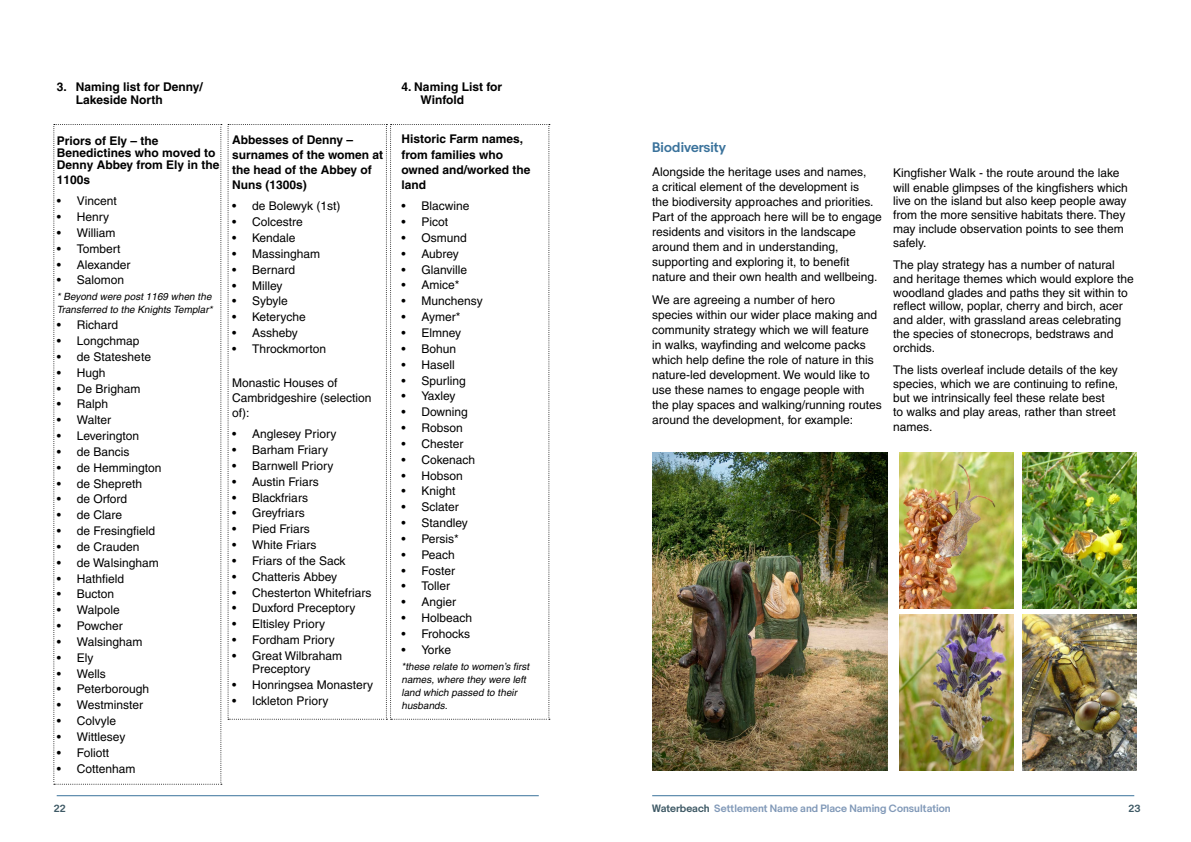
<style>
.page{position:relative;width:1191px;height:842px;background:#fff}
.page>*{position:absolute;margin:0;border:0;box-sizing:border-box;transform-origin:0 0}
.Heading_5{font:600 13px "Capital";color:#3a729b}
.body{font:12px/15px "Helvetica";color:#000}
.tab_annex{font:12px/13px "Helvetica";color:#000}
.body-2{font:700 12px/15px "Helvetica";color:#000}
.num_head{font:700 12px/13px "Helvetica";color:#000}
.body-3{font:italic 10px/13px "Helvetica";color:#000}
.tab_annex-2{font:italic 10px/13px "Helvetica";color:#000}
.t1{font:600 10px "Capital";color:#8199b8}
.t2{font:600 10px "Capital";color:#3e5965}
.s1{color:#3e5965}
</style>
<div class="page">
<hr style="left:652px;top:795px;width:482px;height:1px;background:#3a729b">
<hr style="left:57px;top:795px;width:482px;height:1px;background:#3a729b">
<svg style="left:53px;top:124px;width:497px;height:661px"></svg>
<img style="left:652px;top:452px;width:235px;height:319px">
<img style="left:899px;top:452px;width:114px;height:156px">
<img style="left:1023px;top:452px;width:113px;height:156px">
<img style="left:899px;top:614px;width:114px;height:157px">
<img style="left:1022px;top:614px;width:114px;height:157px">
<p class="num_head" style="left:76px;top:80px;width:128px;text-indent:-19px">3. Naming list for Denny/<br>Lakeside North</p>
<p class="body-2" style="left:57px;top:134px;width:164px;line-height:12px">Priors of Ely – the<br>Benedictines who moved to<br>Denny Abbey from Ely in the</p>
<p class="body-2" style="left:57px;top:172px;width:35px">1100s</p>
<p class="tab_annex" style="left:57px;top:195px;width:62px">• Vincent</p>
<p class="tab_annex" style="left:57px;top:210px;width:54px">• Henry</p>
<p class="tab_annex" style="left:57px;top:226px;width:60px">• William</p>
<p class="tab_annex" style="left:57px;top:242px;width:65px">• Tombert</p>
<p class="tab_annex" style="left:57px;top:258px;width:75px">• Alexander</p>
<p class="tab_annex" style="left:57px;top:274px;width:69px">• Salomon</p>
<p class="tab_annex-2" style="left:57px;top:290px;width:159px">* Beyond were post 1169 when the<br>Transferred to the Knights Templar*</p>
<p class="tab_annex" style="left:57px;top:318px;width:63px">• Richard</p>
<p class="tab_annex" style="left:57px;top:334px;width:84px">• Longchmap</p>
<p class="tab_annex" style="left:57px;top:350px;width:96px">• de Stateshete</p>
<p class="tab_annex" style="left:57px;top:366px;width:50px">• Hugh</p>
<p class="tab_annex" style="left:57px;top:382px;width:85px">• De Brigham</p>
<p class="tab_annex" style="left:57px;top:398px;width:53px">• Ralph</p>
<p class="tab_annex" style="left:57px;top:413px;width:56px">• Walter</p>
<p class="tab_annex" style="left:57px;top:429px;width:84px">• Leverington</p>
<p class="tab_annex" style="left:57px;top:445px;width:74px">• de Bancis</p>
<p class="tab_annex" style="left:57px;top:461px;width:106px">• de Hemmington</p>
<p class="tab_annex" style="left:57px;top:477px;width:87px">• de Shepreth</p>
<p class="tab_annex" style="left:57px;top:493px;width:72px">• de Orford</p>
<p class="tab_annex" style="left:57px;top:508px;width:67px">• de Clare</p>
<p class="tab_annex" style="left:57px;top:524px;width:100px">• de Fresingfield</p>
<p class="tab_annex" style="left:57px;top:540px;width:84px">• de Crauden</p>
<p class="tab_annex" style="left:57px;top:556px;width:103px">• de Walsingham</p>
<p class="tab_annex" style="left:57px;top:572px;width:69px">• Hathfield</p>
<p class="tab_annex" style="left:57px;top:588px;width:59px">• Bucton</p>
<p class="tab_annex" style="left:57px;top:603px;width:64px">• Walpole</p>
<p class="tab_annex" style="left:57px;top:619px;width:67px">• Powcher</p>
<p class="tab_annex" style="left:57px;top:635px;width:87px">• Walsingham</p>
<p class="tab_annex" style="left:57px;top:651px;width:38px">• Ely</p>
<p class="tab_annex" style="left:57px;top:667px;width:50px">• Wells</p>
<p class="tab_annex" style="left:57px;top:683px;width:94px">• Peterborough</p>
<p class="tab_annex" style="left:57px;top:698px;width:88px">• Westminster</p>
<p class="tab_annex" style="left:57px;top:714px;width:61px">• Colvyle</p>
<p class="tab_annex" style="left:57px;top:730px;width:70px">• Wittlesey</p>
<p class="tab_annex" style="left:57px;top:746px;width:54px">• Foliott</p>
<p class="tab_annex" style="left:57px;top:762px;width:80px">• Cottenham</p>
<p class="body-2" style="left:232px;top:132px;width:153px">Abbesses of Denny – surnames of the women at the head of the Abbey of<br>Nuns (1300s)</p>
<p class="tab_annex" style="left:232px;top:200px;width:110px">• de Bolewyk (1st)</p>
<p class="tab_annex" style="left:232px;top:216px;width:72px">• Colcestre</p>
<p class="tab_annex" style="left:232px;top:231px;width:65px">• Kendale</p>
<p class="tab_annex" style="left:232px;top:247px;width:90px">• Massingham</p>
<p class="tab_annex" style="left:232px;top:263px;width:64px">• Bernard</p>
<p class="tab_annex" style="left:232px;top:279px;width:52px">• Milley</p>
<p class="tab_annex" style="left:232px;top:295px;width:57px">• Sybyle</p>
<p class="tab_annex" style="left:232px;top:311px;width:75px">• Keteryche</p>
<p class="tab_annex" style="left:232px;top:326px;width:67px">• Assheby</p>
<p class="tab_annex" style="left:232px;top:342px;width:96px">• Throckmorton</p>
<p class="body" style="left:232px;top:375px;width:141px">Monastic Houses of<br>Cambridgeshire (selection of):</p>
<p class="tab_annex" style="left:232px;top:427px;width:106px">• Anglesey Priory</p>
<p class="tab_annex" style="left:232px;top:443px;width:98px">• Barham Friary</p>
<p class="tab_annex" style="left:232px;top:459px;width:103px">• Barnwell Priory</p>
<p class="tab_annex" style="left:232px;top:475px;width:88px">• Austin Friars</p>
<p class="tab_annex" style="left:232px;top:491px;width:77px">• Blackfriars</p>
<p class="tab_annex" style="left:232px;top:507px;width:74px">• Greyfriars</p>
<p class="tab_annex" style="left:232px;top:522px;width:79px">• Pied Friars</p>
<p class="tab_annex" style="left:232px;top:538px;width:86px">• White Friars</p>
<p class="tab_annex" style="left:232px;top:554px;width:115px">• Friars of the Sack</p>
<p class="tab_annex" style="left:232px;top:570px;width:107px">• Chatteris Abbey</p>
<p class="tab_annex" style="left:232px;top:586px;width:141px">• Chesterton Whitefriars</p>
<p class="tab_annex" style="left:232px;top:602px;width:125px">• Duxford Preceptory</p>
<p class="tab_annex" style="left:232px;top:617px;width:94px">• Eltisley Priory</p>
<p class="tab_annex" style="left:232px;top:633px;width:104px">• Fordham Priory</p>
<p class="tab_annex" style="left:252px;top:649px;width:92px;text-indent:-20px">• Great Wilbraham<br>Preceptory</p>
<p class="tab_annex" style="left:232px;top:678px;width:143px">• Honringsea Monastery</p>
<p class="tab_annex" style="left:232px;top:694px;width:98px">• Ickleton Priory</p>
<p class="num_head" style="left:420px;top:80px;width:83px;text-indent:-19px">4. Naming List for<br>Winfold</p>
<p class="body-2" style="left:401px;top:131px;width:130px;line-height:15.3px">Historic Farm names, from families who owned and/worked the land</p>
<p class="tab_annex" style="left:401px;top:200px;width:70px">• Blacwine</p>
<p class="tab_annex" style="left:401px;top:215px;width:48px">• Picot</p>
<p class="tab_annex" style="left:401px;top:231px;width:67px">• Osmund</p>
<p class="tab_annex" style="left:401px;top:247px;width:59px">• Aubrey</p>
<p class="tab_annex" style="left:401px;top:263px;width:67px">• Glanville</p>
<p class="tab_annex" style="left:401px;top:279px;width:60px">• Amice*</p>
<p class="tab_annex" style="left:401px;top:295px;width:83px">• Munchensy</p>
<p class="tab_annex" style="left:401px;top:310px;width:60px">• Aymer*</p>
<p class="tab_annex" style="left:401px;top:326px;width:61px">• Elmney</p>
<p class="tab_annex" style="left:401px;top:342px;width:56px">• Bohun</p>
<p class="tab_annex" style="left:401px;top:358px;width:55px">• Hasell</p>
<p class="tab_annex" style="left:401px;top:374px;width:66px">• Spurling</p>
<p class="tab_annex" style="left:401px;top:390px;width:56px">• Yaxley</p>
<p class="tab_annex" style="left:401px;top:405px;width:68px">• Downing</p>
<p class="tab_annex" style="left:401px;top:421px;width:63px">• Robson</p>
<p class="tab_annex" style="left:401px;top:437px;width:64px">• Chester</p>
<p class="tab_annex" style="left:401px;top:453px;width:75px">• Cokenach</p>
<p class="tab_annex" style="left:401px;top:469px;width:63px">• Hobson</p>
<p class="tab_annex" style="left:401px;top:485px;width:56px">• Knight</p>
<p class="tab_annex" style="left:401px;top:500px;width:59px">• Sclater</p>
<p class="tab_annex" style="left:401px;top:516px;width:68px">• Standley</p>
<p class="tab_annex" style="left:401px;top:532px;width:59px">• Persis*</p>
<p class="tab_annex" style="left:401px;top:548px;width:55px">• Peach</p>
<p class="tab_annex" style="left:401px;top:564px;width:55px">• Foster</p>
<p class="tab_annex" style="left:401px;top:580px;width:50px">• Toller</p>
<p class="tab_annex" style="left:401px;top:595px;width:56px">• Angier</p>
<p class="tab_annex" style="left:401px;top:611px;width:72px">• Holbeach</p>
<p class="tab_annex" style="left:401px;top:627px;width:70px">• Frohocks</p>
<p class="tab_annex" style="left:401px;top:643px;width:51px">• Yorke</p>
<p class="body-3" style="left:401px;top:659px;width:131px">*these relate to women’s first names, where they were left land which passed to their husbands.</p>
<p class="Heading_5" style="left:652px;top:139px;width:75px">Biodiversity</p>
<p class="body" style="left:652px;top:164px;width:231px">Alongside the heritage uses and names,<br>a critical element of the development is<br>the biodiversity approaches and priorities.<br>Part of the approach here will be to engage residents and visitors in the landscape around them and in understanding, supporting and exploring it, to benefit nature and their own health and wellbeing.</p>
<p class="body" style="left:652px;top:292px;width:231px">We are agreeing a number of hero<br>species within our wider place making and community strategy which we will feature<br>in walks, wayfinding and welcome packs which help define the role of nature in this nature-led development. We would like to use these names to engage people with the play spaces and walking/running routes around the development, for example:</p>
<p class="body" style="left:893px;top:165px;width:236px">Kingfisher Walk - the route around the lake will enable glimpses of the kingfishers which</p>
<p class="body" style="left:893px;top:194px;width:235px;line-height:13.8px">live on the island but also keep people away from the more sensitive habitats there. They may include observation points to see them safely.</p>
<p class="body" style="left:893px;top:258px;width:242px;line-height:13.8px">The play strategy has a number of natural and heritage themes which would explore the woodland glades and paths they sit within to reflect willow, poplar, cherry and birch, acer and alder, with grassland areas celebrating the species of stonecrops, bedstraws and orchids.</p>
<p class="body" style="left:893px;top:363px;width:226px;line-height:13.8px">The lists overleaf include details of the key species, which we are continuing to refine, but we intrinsically feel these relate best<br>to walks and play areas, rather than street</p>
<p class="body" style="left:893px;top:419px;width:41px">names.</p>
<p class="t2" style="left:54px;top:802px;width:13px">22</p>
<p class="t1" style="left:652px;top:802px;width:300px"><span class="s1">Waterbeach</span> Settlement Name and Place Naming Consultation</p>
<p class="t2" style="left:1128px;top:802px;width:13px">23</p>
</div>
